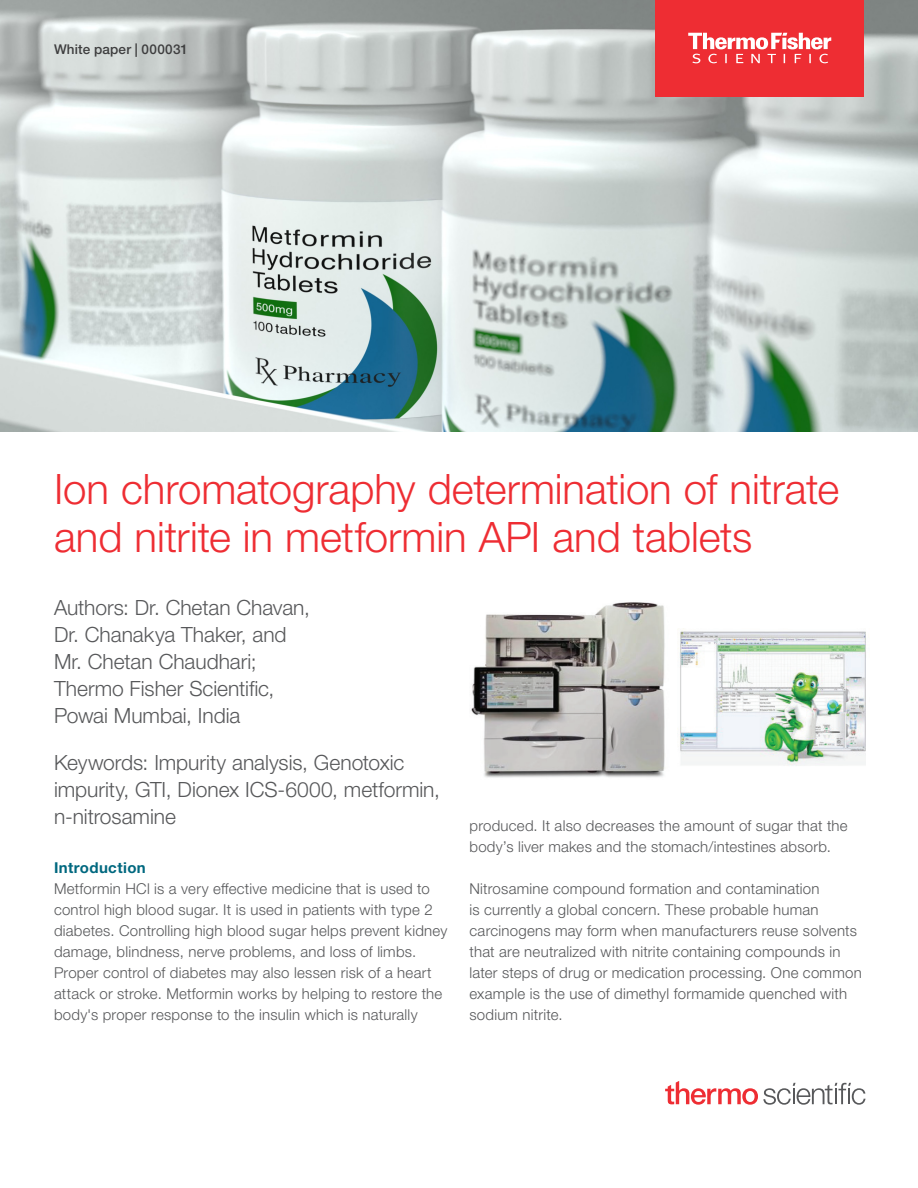
<style>
.page{position:relative;width:918px;height:1188px;background:#fff}
.page>*{position:absolute;margin:0;border:0;box-sizing:border-box;transform-origin:0 0}
.t1{font:300 42px/48px "Helvetica Neue LTW1 G";color:#ee2d33}
.t2{font:300 21px/27px "Helvetica Neue LTW1 G";color:#57585a}
.t3{font:300 15px/21px "Helvetica Neue LTW1 G";letter-spacing:.015em;color:#57585a}
.t4{font:700 15px "Helvetica Neue LTW1 G";letter-spacing:.025em;color:#00687f}
.t5{font:500 13.5px "Helvetica Neue LTW1 G";letter-spacing:.015em;color:#3e3e3f}
</style>
<div class="page">
<img style="left:471px;top:602px;width:194px;height:176px">
<img style="left:680px;top:628px;width:186px;height:138px">
<img style="left:0;top:0;width:918px;height:432px">
<div style="left:656px;top:0;width:208px;height:96px;background:#ee2d33"></div>
<svg style="left:688px;top:33px;width:143px;height:30px"></svg>
<svg style="left:665px;top:1081px;width:201px;height:24px"></svg>
<p class="t5" style="left:54px;top:41px;width:135px">White paper | 000031</p>
<h1 class="t1" style="left:54px;top:465px;width:787px">Ion chromatography determination of nitrate and nitrite in metformin API and tablets</h1>
<h2 class="t2" style="left:54px;top:594px;width:257px">Authors: Dr. Chetan Chavan,<br>Dr. Chanakya Thaker, and<br>Mr. Chetan Chaudhari;<br>Thermo Fisher Scientific,<br>Powai Mumbai, India</h2>
<h2 class="t2" style="left:54px;top:749px;width:387px">Keywords: Impurity analysis, Genotoxic impurity, GTI, Dionex ICS-6000, metformin, n-nitrosamine</h2>
<p class="t4" style="left:54px;top:858px;width:93px">Introduction</p>
<p class="t3" style="left:54px;top:878px;width:395px">Metformin HCl is a very effective medicine that is used to control high blood sugar. It is used in patients with type 2 diabetes. Controlling high blood sugar helps prevent kidney damage, blindness, nerve problems, and loss of limbs.<br>Proper control of diabetes may also lessen risk of a heart attack or stroke. Metformin works by helping to restore the body's proper response to the insulin which is naturally</p>
<p class="t3" style="left:470px;top:815px;width:380px">produced. It also decreases the amount of sugar that the body’s liver makes and the stomach/intestines absorb.</p>
<p class="t3" style="left:470px;top:878px;width:394px">Nitrosamine compound formation and contamination<br>is currently a global concern. These probable human carcinogens may form when manufacturers reuse solvents that are neutralized with nitrite containing compounds in later steps of drug or medication processing. One common example is the use of dimethyl formamide quenched with sodium nitrite.</p>
</div>
